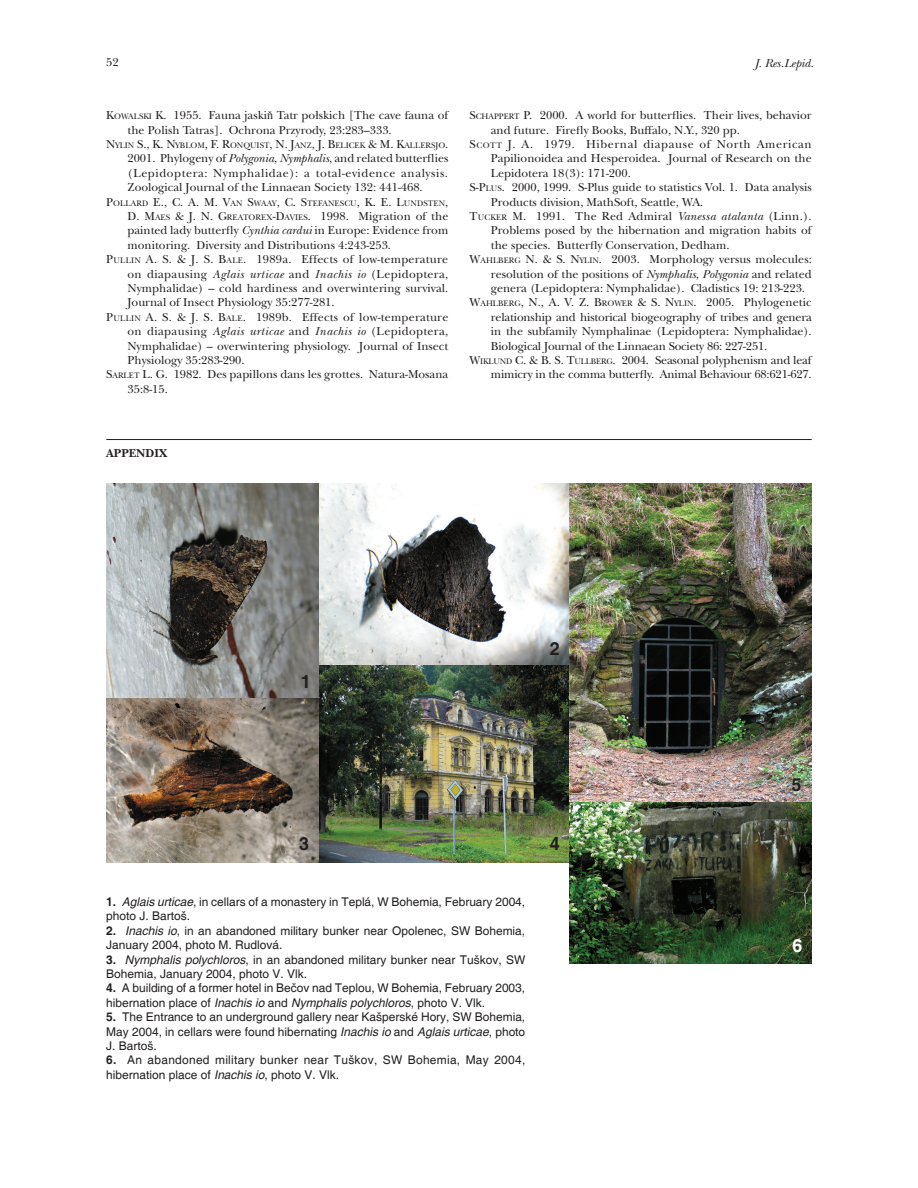
<style>
.page{position:relative;width:918px;height:1188px;background:#fff}
.page>*{position:absolute;margin:0;border:0;box-sizing:border-box;transform-origin:0 0}
.t1{font:700 18px "Helvetica";color:#231f20}
.t2{font:700 18px "Helvetica";color:#fcfcfc}
.t3{font:12px/14.4px "New Baskerville";color:#231f20}
.t4{font:12px/14.4px "Helvetica";color:#231f20}
.t5{font:12px "New Baskerville";letter-spacing:.02em;color:#231f20}
.t6{font:12px "New Baskerville";letter-spacing:.03em;color:#231f20}
.t7{font:12px/14.4px "Helvetica";letter-spacing:.02em;color:#231f20}
.t8{font:12px "New Baskerville";letter-spacing:.05em;color:#231f20}
.t9{font:italic 12px "New Baskerville";color:#231f20}
.t10{font:700 12px "New Baskerville";color:#231f20}
.t11{font:8.4px "New Baskerville";letter-spacing:.01em;color:#231f20}
.s1{font-size:8.4px}
.s2{font-family:"Times New Roman"}
.s3{font-size:12px}
.s4{font-style:italic}
.s5{font-weight:700}
</style>
<div class="page">
<img style="left:106px;top:484px;width:464px;height:379px">
<img style="left:570px;top:484px;width:242px;height:479px">
<hr style="left:106px;top:439px;width:706px;height:1px;background:#231f20">
<p class="t3" style="left:106px;top:55px;width:14px">52</p>
<p class="t9" style="left:755px;top:56px;width:61px">J. Res.Lepid.</p>
<p class="t3" style="left:128px;top:108px;width:322px;text-indent:-21px">K<span class="s1">owalski</span> K. 1955. Fauna jaski<span class="s2">ň</span> Tatr połskich [The cave fauna of the Polish Tatras]. Ochrona Przyrody, 23:283–333.</p>
<p class="t11" style="left:106px;top:140px;width:344px"><span class="s3">N</span>ylin <span class="s3">S., K. N</span>yblom<span class="s3">, F. R</span>onquist<span class="s3">, N. J</span>anz <span class="s3">, J. B</span>elicek <span class="s3">&amp; M. K</span>allersjo<span class="s3">.</span></p>
<p class="t3" style="left:128px;top:151px;width:322px;text-align:justify">2001. Phylogeny of <span class="s4">Polygonia</span>, <span class="s4">Nymphalis</span>, and related butterflies (Lepidoptera: Nymphalidae): a total-evidence analysis.<br>Zoological Journal of the Linnaean Society 132: 441-468.</p>
<p class="t11" style="left:106px;top:198px;width:344px"><span class="s3">P</span>ollard <span class="s3">E., C. A. M. V</span>an <span class="s3">S</span>waay<span class="s3">, C. S</span>tefanescu<span class="s3">, K. E. L</span>und sten<span class="s3">,</span></p>
<p class="t3" style="left:128px;top:209px;width:322px">D. M<span class="s1">aes</span> &amp; J. N. G<span class="s1">reatorex</span>-D<span class="s1">avies</span>. 1998. Migration of the</p>
<p class="t3" style="left:128px;top:223px;width:322px">painted lady butterfly <span class="s4">Cynthia cardui</span> in Europe: Evidence from</p>
<p class="t3" style="left:128px;top:238px;width:265px">monitoring. Diversity and Distributions 4:243-253.</p>
<p class="t5" style="left:106px;top:252px;width:343px">P<span class="s1">ullin</span> A. S. &amp; J. S. B<span class="s1">ale</span>. 1989a. Effects of low-temperature</p>
<p class="t6" style="left:128px;top:267px;width:322px">on diapausing <span class="s4">Aglais urticae</span> and <span class="s4">Inachis io</span> (Lepidoptera,</p>
<p class="t3" style="left:128px;top:281px;width:322px">Nymphalidae) – cold hardiness and overwintering survival.</p>
<p class="t3" style="left:128px;top:295px;width:209px">Journal of Insect Physiology 35:277-281.</p>
<p class="t5" style="left:106px;top:310px;width:344px">P<span class="s1">ullin</span> A. S. &amp; J. S. B<span class="s1">ale</span>. 1989b. Effects of low-temperature</p>
<p class="t6" style="left:128px;top:324px;width:322px">on diapausing <span class="s4">Aglais urticae</span> and <span class="s4">Inachis io</span> (Lepidoptera,</p>
<p class="t3" style="left:128px;top:339px;width:322px">Nymphalidae) – overwintering physiology. Journal of Insect</p>
<p class="t3" style="left:128px;top:353px;width:119px">Physiology 35:283-290.</p>
<p class="t3" style="left:106px;top:367px;width:344px">S<span class="s1">arlet</span> L. G. 1982. Des papillons dans les grottes. Natura-Mosana</p>
<p class="t3" style="left:128px;top:382px;width:42px">35:8-15.</p>
<p class="t3" style="left:470px;top:108px;width:344px">S<span class="s1">chappert</span> P. 2000. A world for butterflies. Their lives, behavior</p>
<p class="t3" style="left:491px;top:123px;width:251px">and future. Firefly Books, Buffalo, N.Y., 320 pp.</p>
<p class="t8" style="left:470px;top:137px;width:344px">S<span class="s1">cott</span> J. A. 1979. Hibernal diapause of North American</p>
<p class="t3" style="left:491px;top:151px;width:322px">Papilionoidea and Hesperoidea. Journal of Research on the</p>
<p class="t3" style="left:491px;top:166px;width:141px">Lepidotera 18(3): 171-200.</p>
<p class="t3" style="left:470px;top:180px;width:344px">S-P<span class="s1">lus</span>. 2000, 1999. S-Plus guide to statistics Vol. 1. Data analysis</p>
<p class="t3" style="left:491px;top:195px;width:214px">Products division, MathSoft, Seattle, WA.</p>
<p class="t5" style="left:470px;top:209px;width:344px">T<span class="s1">ucker</span> M. 1991. The Red Admiral <span class="s4">Vanessa atalanta</span> (Linn.).</p>
<p class="t3" style="left:491px;top:223px;width:322px">Problems posed by the hibernation and migration habits of</p>
<p class="t3" style="left:491px;top:238px;width:240px">the species. Butterfly Conservation, Dedham.</p>
<p class="t3" style="left:470px;top:252px;width:344px">W<span class="s1">ahlberg</span> N. &amp; S. N<span class="s1">ylin</span>. 2003. Morphology versus molecules:</p>
<p class="t3" style="left:491px;top:267px;width:322px">resolution of the positions of <span class="s4">Nymphalis</span>, <span class="s4">Polygonia</span> and related</p>
<p class="t3" style="left:491px;top:281px;width:316px">genera (Lepidoptera: Nymphalidae). Cladistics 19: 213-223.</p>
<p class="t3" style="left:470px;top:295px;width:344px">W<span class="s1">ahlberg</span>, N., A. V. Z. B<span class="s1">rower</span> &amp; S. N<span class="s1">ylin</span>. 2005. Phylogenetic</p>
<p class="t3" style="left:491px;top:310px;width:323px">relationship and historical biogeography of tribes and genera</p>
<p class="t3" style="left:491px;top:324px;width:322px">in the subfamily Nymphalinae (Lepidoptera: Nymphalidae).</p>
<p class="t3" style="left:491px;top:339px;width:278px">Biological Journal of the Linnaean Society 86: 227-251.</p>
<p class="t3" style="left:470px;top:353px;width:344px">W<span class="s1">iklund</span> C. &amp; B. S. T<span class="s1">ullberg</span> . 2004. Seasonal polyphenism and leaf</p>
<p class="t3" style="left:491px;top:367px;width:322px">mimicry in the comma butterfly. Animal Behaviour 68:621-627.</p>
<p class="t10" style="left:106px;top:446px;width:62px">APPENDIX</p>
<h1 class="t1" style="left:301px;top:671px;width:12px">1</h1>
<h1 class="t1" style="left:299px;top:833px;width:12px">3</h1>
<h1 class="t1" style="left:550px;top:638px;width:12px">2</h1>
<h1 class="t1" style="left:550px;top:833px;width:12px">4</h1>
<h1 class="t1" style="left:792px;top:773px;width:12px">5</h1>
<p class="t4" style="left:106px;top:895px;width:421px"><span class="s5">1.</span> <span class="s4">Aglais urticae</span>, in cellars of a monastery in Teplá, W Bohemia, February 2004, photo J. Bartoš.</p>
<p class="t4" style="left:106px;top:924px;width:420px"><span class="s5">2.</span> <span class="s4">Inachis io</span>, in an abandoned military bunker near Opolenec, SW Bohemia,<br>January 2004, photo M. Rudlová.</p>
<p class="t4" style="left:106px;top:953px;width:421px"><span class="s5">3.</span> <span class="s4">Nymphalis polychloros</span>, in an abandoned military bunker near Tuškov, SW<br>Bohemia, January 2004, photo V. Vlk.</p>
<p class="t4" style="left:106px;top:981px;width:420px"><span class="s5">4.</span> A building of a former hotel in Bečov nad Teplou, W Bohemia, February 2003, hibernation place of <span class="s4">Inachis io</span> and <span class="s4">Nymphalis polychloros</span>, photo V. Vlk.</p>
<p class="t4" style="left:106px;top:1010px;width:421px;text-align:justify"><span class="s5">5.</span> The Entrance to an underground gallery near Kašperské Hory, SW Bohemia, May 2004, in cellars were found hibernating <span class="s4">Inachis io</span> and <span class="s4">Aglais urticae</span>, photo J. Bartoš.</p>
<p class="t7" style="left:106px;top:1053px;width:421px"><span class="s5">6.</span> An abandoned military bunker near Tuškov, SW Bohemia, May 2004, hibernation place of <span class="s4">Inachis io</span>, photo V. Vlk.</p>
<h1 class="t2" style="left:793px;top:935px;width:12px">6</h1>
</div>
